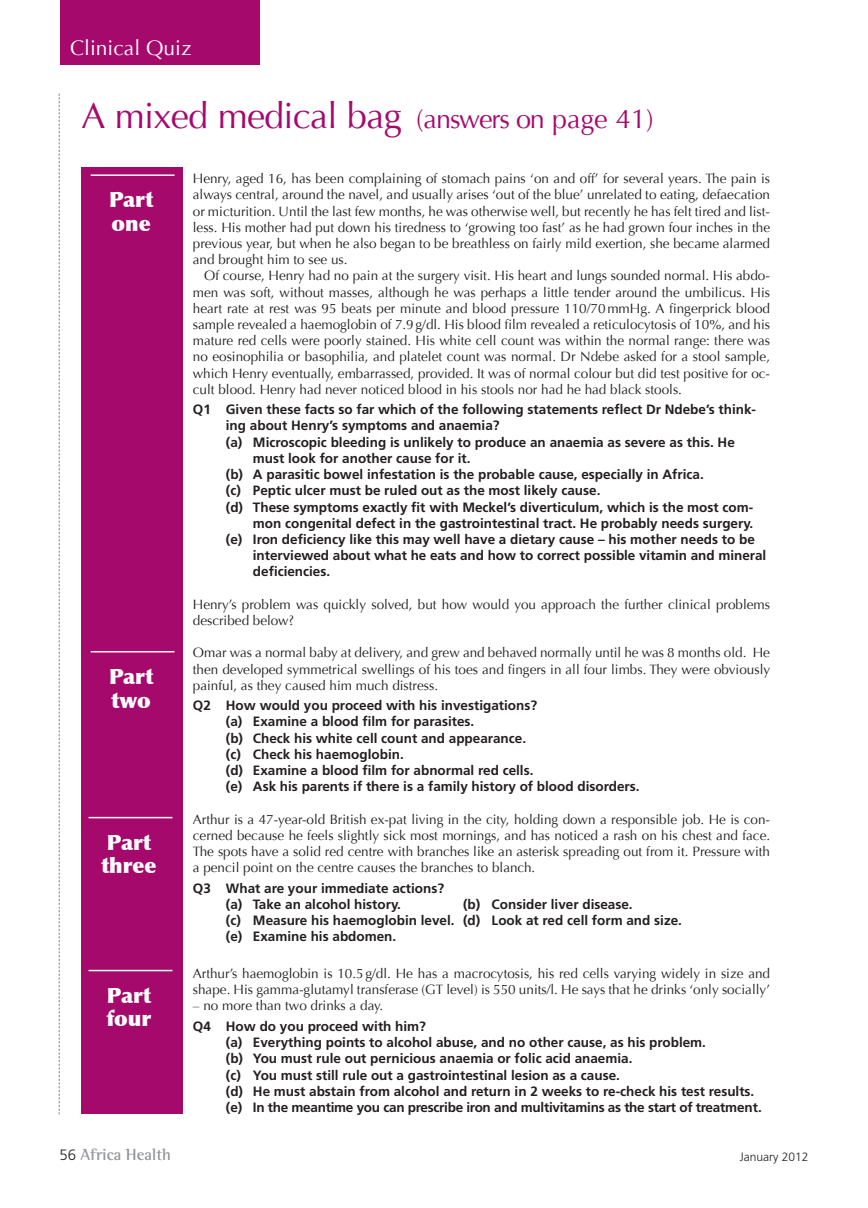
<style>
.page{position:relative;width:868px;height:1208px;background:#fff}
.page>*{position:absolute;margin:0;border:0;box-sizing:border-box;transform-origin:0 0}
.t1{font:27px "Optima";letter-spacing:-.04em;color:#a5096c}
.t2{font:900 21px "Optima";color:#fff}
.t3{font:21px "Optima";color:#fff}
.t4{font:700 16.5px "Rotis Semi Serif Std";color:#939598}
.Body_main_text{font:13.5px/16.2px "Optima";color:#231f20;text-align:justify}
.Questions{font:700 13.5px/16.2px "Frutiger LT Std";color:#231f20}
.Questions-2{font:700 13.5px "Frutiger LT Std";letter-spacing:-.02em;color:#231f20}
.t5{font:300 12px "Frutiger LT Std";color:#231f20}
.s1{font-size:36px}
.s2{font-family:"Frutiger LT Std";font-weight:300;font-size:15px;color:#231f20}
</style>
<div class="page">
<div style="left:60px;top:0;width:199px;height:65px;background:#a5096c"></div>
<svg style="left:59px;top:94px;width:1px;height:1020px"></svg>
<div style="left:81px;top:167px;width:101px;height:947px;background:#a5096c"></div>
<hr style="left:91px;top:174px;width:83px;height:2px;background:#fff">
<hr style="left:91px;top:651px;width:83px;height:1px;background:#fff">
<hr style="left:89px;top:817px;width:83px;height:1px;background:#fff">
<hr style="left:89px;top:969px;width:83px;height:2px;background:#fff">
<hr style="left:0;top:905px;width:64px;height:1px;background:#fff">
<p class="t3" style="left:70px;top:36px;width:123px">Clinical Quiz</p>
<p class="t1" style="left:81px;top:103px;width:573px"><span class="s1">A mixed medical bag</span> (answers on page 41)</p>
<p class="t2" style="left:109px;top:187px;width:46px">Part</p>
<p class="t2" style="left:111px;top:211px;width:41px">one</p>
<p class="t2" style="left:109px;top:664px;width:46px">Part</p>
<p class="t2" style="left:111px;top:687px;width:41px">two</p>
<p class="t2" style="left:107px;top:829px;width:46px">Part</p>
<p class="t2" style="left:101px;top:853px;width:57px">three</p>
<p class="t2" style="left:107px;top:982px;width:46px">Part</p>
<p class="t2" style="left:107px;top:1006px;width:46px">four</p>
<p class="Body_main_text" style="left:193px;top:171px;width:578px">Henry, aged 16, has been complaining of stomach pains ‘on and off’ for several years. The pain is always central, around the navel, and usually arises ‘out of the blue’ unrelated to eating, defaecation or micturition. Until the last few months, he was otherwise well, but recently he has felt tired and list&shy;less. His mother had put down his tiredness to ‘growing too fast’ as he had grown four inches in the previous year, but when he also began to be breathless on fairly mild exertion, she became alarmed and brought him to see us.</p>
<p class="Body_main_text" style="left:193px;top:268px;width:578px;text-indent:11px">Of course, Henry had no pain at the surgery visit. His heart and lungs sounded normal. His abdo&shy;men was soft, without masses, although he was perhaps a little tender around the umbilicus. His heart rate at rest was 95 beats per minute and blood pressure 110/70mmHg. A fingerprick blood sample revealed a haemoglobin of 7.9g/dl. His blood film revealed a reticulocytosis of 10%, and his mature red cells were poorly stained. His white cell count was within the normal range: there was no eosinophilia or basophilia, and platelet count was normal. Dr Ndebe asked for a stool sample, which Henry eventually, embarrassed, provided. It was of normal colour but did test positive for oc&shy;cult blood. Henry had never noticed blood in his stools nor had he had black stools.</p>
<p class="Questions" style="left:226px;top:401px;width:531px;text-indent:-33px">Q1 Given these facts so far which of the following statements reflect Dr Ndebe’s think&shy;ing about Henry’s symptoms and anaemia?</p>
<p class="Questions" style="left:253px;top:434px;width:483px;text-indent:-27px">(a) Microscopic bleeding is unlikely to produce an anaemia as severe as this. He must look for another cause for it.</p>
<p class="Questions" style="left:226px;top:466px;width:479px">(b) A parasitic bowel infestation is the probable cause, especially in Africa.</p>
<p class="Questions" style="left:226px;top:482px;width:376px">(c) Peptic ulcer must be ruled out as the most likely cause.</p>
<p class="Questions" style="left:226px;top:499px;width:529px">(d) These symptoms exactly fit with Meckel’s diverticulum, which is the most com-</p>
<p class="Questions" style="left:253px;top:515px;width:502px">mon congenital defect in the gastrointestinal tract. He probably needs surgery.</p>
<p class="Questions" style="left:226px;top:531px;width:530px">(e) Iron deficiency like this may well have a dietary cause – his mother needs to be</p>
<p class="Questions" style="left:253px;top:547px;width:515px">interviewed about what he eats and how to correct possible vitamin and mineral</p>
<p class="Questions" style="left:253px;top:563px;width:79px">deficiencies.</p>
<p class="Body_main_text" style="left:193px;top:596px;width:578px">Henry’s problem was quickly solved, but how would you approach the further clinical problems described below?</p>
<p class="Body_main_text" style="left:193px;top:645px;width:578px">Omar was a normal baby at delivery, and grew and behaved normally until he was 8 months old. He then developed symmetrical swellings of his toes and fingers in all four limbs. They were obviously painful, as they caused him much distress.</p>
<p class="Questions" style="left:193px;top:697px;width:346px">Q2 How would you proceed with his investigations?</p>
<p class="Questions" style="left:226px;top:713px;width:250px">(a) Examine a blood film for parasites.</p>
<p class="Questions" style="left:226px;top:730px;width:302px">(b) Check his white cell count and appearance.</p>
<p class="Questions" style="left:226px;top:746px;width:179px">(c) Check his haemoglobin.</p>
<p class="Questions" style="left:226px;top:762px;width:309px">(d) Examine a blood film for abnormal red cells.</p>
<p class="Questions" style="left:226px;top:778px;width:415px">(e) Ask his parents if there is a family history of blood disorders.</p>
<p class="Body_main_text" style="left:193px;top:811px;width:578px">Arthur is a 47-year-old British ex-pat living in the city, holding down a responsible job. He is con&shy;cerned because he feels slightly sick most mornings, and has noticed a rash on his chest and face.<br>The spots have a solid red centre with branches like an asterisk spreading out from it. Pressure with a pencil point on the centre causes the branches to blanch.</p>
<p class="Questions" style="left:193px;top:880px;width:253px">Q3 What are your immediate actions?</p>
<p class="Questions" style="left:226px;top:896px;width:177px">(a) Take an alcohol history.</p>
<p class="Questions" style="left:463px;top:896px;width:171px">(b) Consider liver disease.</p>
<p class="Questions" style="left:226px;top:912px;width:457px">(c) Measure his haemoglobin level. (d) Look at red cell form and size.</p>
<p class="Questions" style="left:226px;top:928px;width:172px">(e) Examine his abdomen.</p>
<p class="Body_main_text" style="left:193px;top:965px;width:578px">Arthur’s haemoglobin is 10.5g/dl. He has a macrocytosis, his red cells varying widely in size and shape. His gamma-glutamyl transferase (GT level) is 550 units/l. He says that he drinks ‘only socially’</p>
<p class="Body_main_text" style="left:193px;top:998px;width:192px">– no more than two drinks a day.</p>
<p class="Questions" style="left:193px;top:1018px;width:235px">Q4 How do you proceed with him?</p>
<p class="Questions" style="left:226px;top:1034px;width:481px">(a) Everything points to alcohol abuse, and no other cause, as his problem.</p>
<p class="Questions" style="left:226px;top:1050px;width:408px">(b) You must rule out pernicious anaemia or folic acid anaemia.</p>
<p class="Questions" style="left:226px;top:1066px;width:395px">(c) You must still rule out a gastrointestinal lesion as a cause.</p>
<p class="Questions" style="left:226px;top:1083px;width:530px">(d) He must abstain from alcohol and return in 2 weeks to re-check his test results.</p>
<p class="Questions-2" style="left:226px;top:1099px;width:537px">(e) In the meantime you can prescribe iron and multivitamins as the start of treatment.</p>
<p class="t4" style="left:60px;top:1144px;width:113px"><span class="s2">56</span> Africa Health</p>
<p class="t5" style="left:739px;top:1149px;width:70px">January 2012</p>
</div>
